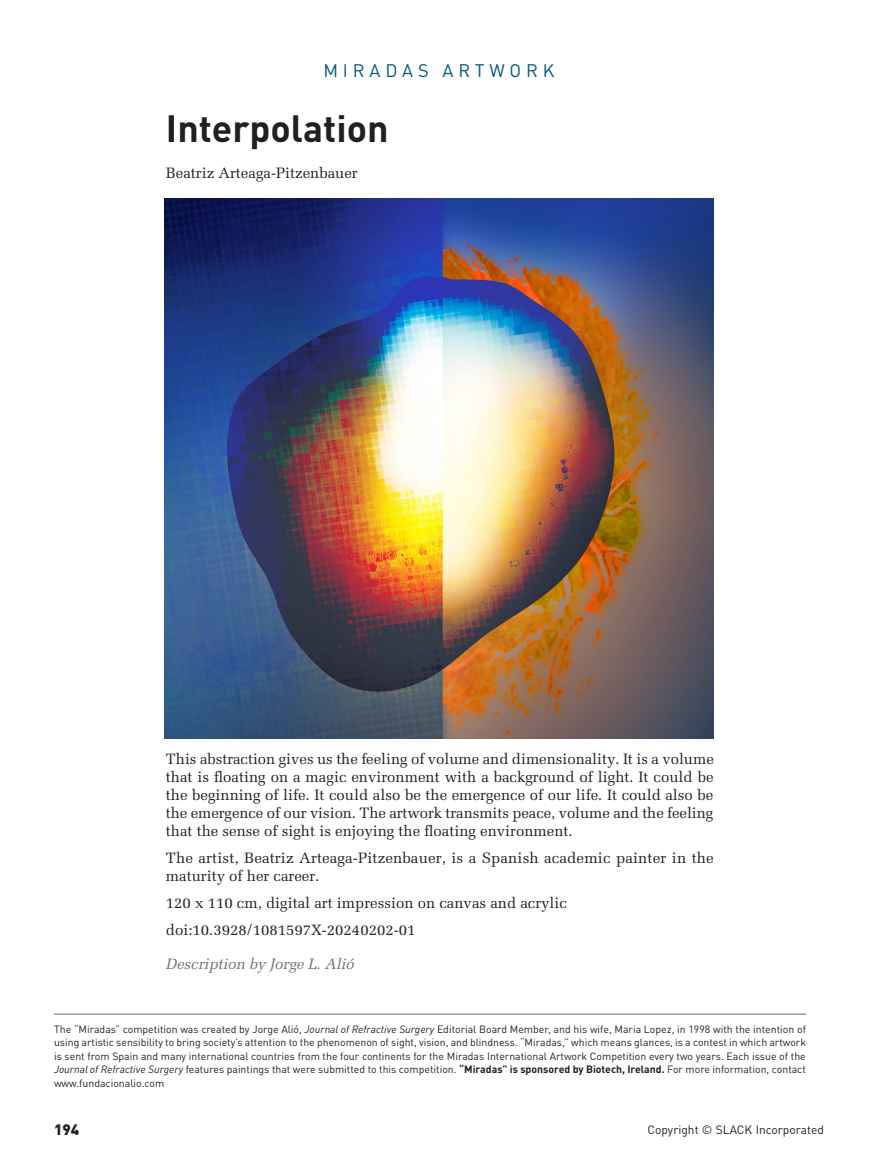
<style>
.page{position:relative;width:878px;height:1175px;background:#fff}
.page>*{position:absolute;margin:0;border:0;box-sizing:border-box;transform-origin:0 0}
.title1{font:700 37.5px "DIN Pro";color:#231f20}
.t1{font:18px "DIN Pro";letter-spacing:.27em;color:#015879}
.Body_text{font:15px/18px "Melior";color:#231f20;text-align:justify}
.Body_text-2{font:italic 15px "Melior";color:#6c6d70}
.page_num{font:900 15px "DIN Pro";color:#231f20}
.t2{font:12px "DIN Pro";color:#231f20}
.t3{font:10.5px/13.5px "DIN Pro";color:#231f20;text-align:justify}
.s1{font-style:italic}
.s2{font-weight:700}
</style>
<div class="page">
<hr style="left:54px;top:1013px;width:752px;height:1px;background:#6c6d70">
<img style="left:164px;top:198px;width:549px;height:540px">
<h2 class="t1" style="left:323px;top:56px;width:233px">MIRADAS ARTWORK</h2>
<p class="title1" style="left:166px;top:97px;width:224px">Interpolation</p>
<p class="Body_text" style="left:166px;top:164px;width:193px">Beatriz Arteaga-Pitzenbauer</p>
<p class="Body_text" style="left:166px;top:749px;width:549px">This abstraction gives us the feeling of volume and dimensionality. It is a volume that is floating on a magic environment with a background of light. It could be the beginning of life. It could also be the emergence of our life. It could also be the emergence of our vision. The artwork transmits peace, volume and the feeling that the sense of sight is enjoying the floating environment.</p>
<p class="Body_text" style="left:166px;top:848px;width:549px">The artist, Beatriz Arteaga-Pitzenbauer, is a Spanish academic painter in the maturity of her career.</p>
<p class="Body_text" style="left:166px;top:893px;width:402px">120 x 110 cm, digital art impression on canvas and acrylic</p>
<p class="Body_text" style="left:166px;top:920px;width:251px">doi:10.3928/1081597X-20240202-01</p>
<p class="Body_text-2" style="left:166px;top:955px;width:190px">Description by Jorge L. Alió</p>
<p class="t3" style="left:54px;top:1020px;width:753px">The “Miradas” competition was created by Jorge Alió, <span class="s1">Journal of Refractive Surgery</span> Editorial Board Member, and his wife, Maria Lopez, in 1998 with the intention of using artistic sensibility to bring society’s attention to the phenomenon of sight, vision, and blindness. “Miradas,” which means glances, is a contest in which artwork is sent from Spain and many international countries from the four continents for the Miradas International Artwork Competition every two years. Each issue of the <span class="s1">Journal of Refractive Surgery</span> features paintings that were submitted to this competition. <span class="s2">“Miradas” is sponsored by Biotech, Ireland.</span> For more information, contact www.fundacionalio.com</p>
<p class="page_num" style="left:54px;top:1116px;width:27px">194</p>
<p class="t2" style="left:647px;top:1120px;width:178px">Copyright © SLACK Incorporated</p>
</div>
